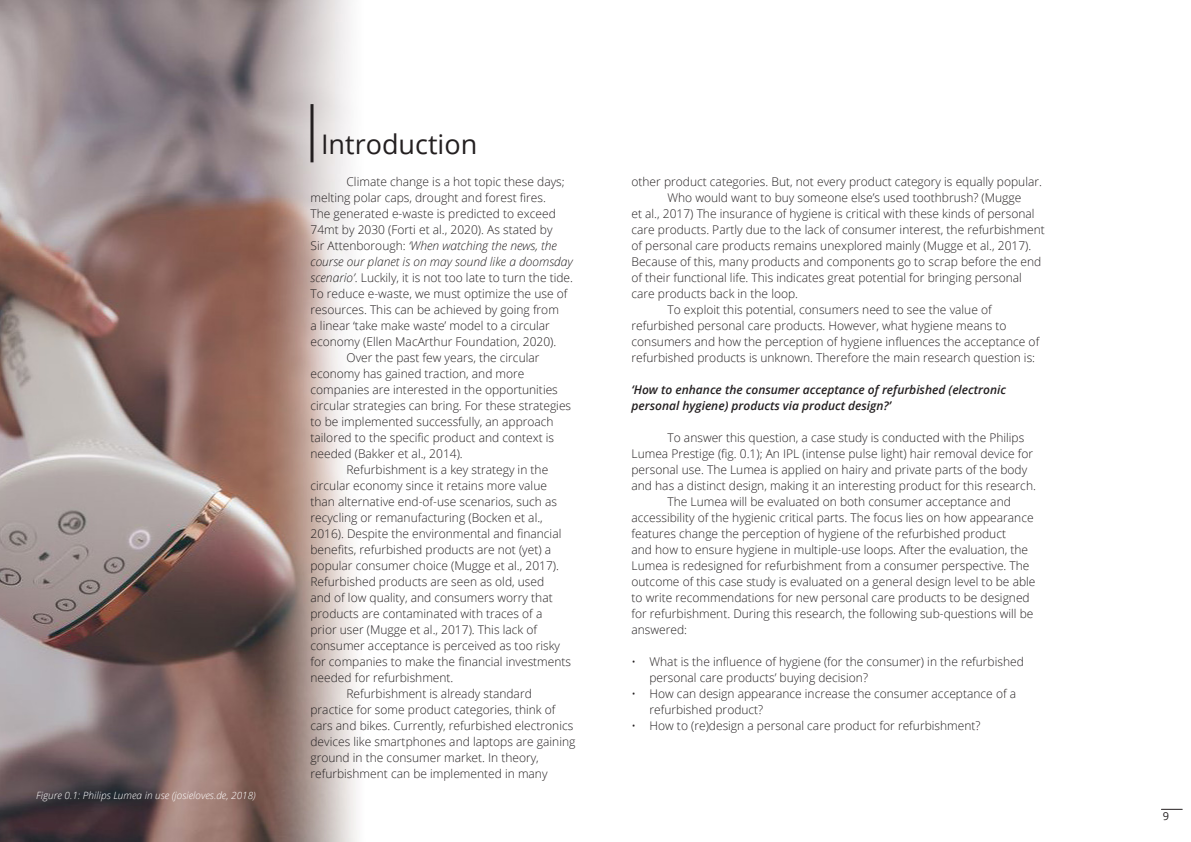
<style>
.page{position:relative;width:1191px;height:842px;background:#fff}
.page>*{position:absolute;margin:0;border:0;box-sizing:border-box;transform-origin:0 0}
.t1{font:27px "Open Sans";color:#231f20}
.t2{font:300 12px/16px "Open Sans";color:#231f20}
.t3{font:italic 600 12px/16px "Open Sans";color:#231f20}
.t4{font:11px "Open Sans";color:#231f20}
.t5{font:italic 300 10px "Open Sans";color:#fff}
.s1{font-style:italic}
</style>
<div class="page">
<svg style="left:1161px;top:809px;width:21px;height:1px"></svg>
<img style="left:0;top:0;width:357px;height:842px">
<hr style="left:310px;top:104px;width:3px;height:58px;background:#231f20">
<p class="t5" style="left:36px;top:789px;width:221px">Figure 0.1: Philips Lumea in use (josieloves.de, 2018)</p>
<p class="t1" style="left:321px;top:126px;width:158px">Introduction</p>
<p class="t2" style="left:310px;top:174px;width:264px;text-indent:36px">Climate change is a hot topic these days; melting polar caps, drought and forest fires.<br>The generated e-waste is predicted to exceed 74mt by 2030 (Forti et al., 2020). As stated by<br>Sir Attenborough: <span class="s1">‘When watching the news, the course our planet is on may sound like a doomsday scenario’</span>. Luckily, it is not too late to turn the tide.<br>To reduce e-waste, we must optimize the use of resources. This can be achieved by going from<br>a linear ‘take make waste’ model to a circular economy (Ellen MacArthur Foundation, 2020).</p>
<p class="t2" style="left:310px;top:350px;width:262px;text-indent:36px">Over the past few years, the circular economy has gained traction, and more companies are interested in the opportunities circular strategies can bring. For these strategies to be implemented successfully, an approach tailored to the specific product and context is needed (Bakker et al., 2014).</p>
<p class="t2" style="left:310px;top:462px;width:262px;text-indent:36px">Refurbishment is a key strategy in the circular economy since it retains more value than alternative end-of-use scenarios, such as recycling or remanufacturing (Bocken et al., 2016). Despite the environmental and financial benefits, refurbished products are not (yet) a popular consumer choice (Mugge et al., 2017).<br>Refurbished products are seen as old, used<br>and of low quality, and consumers worry that products are contaminated with traces of a prior user (Mugge et al., 2017). This lack of consumer acceptance is perceived as too risky for companies to make the financial investments needed for refurbishment.</p>
<p class="t2" style="left:310px;top:686px;width:266px;text-indent:36px">Refurbishment is already standard practice for some product categories, think of cars and bikes. Currently, refurbished electronics devices like smartphones and laptops are gaining ground in the consumer market. In theory, refurbishment can be implemented in many</p>
<p class="t2" style="left:631px;top:174px;width:412px">other product categories. But, not every product category is equally popular.</p>
<p class="t2" style="left:631px;top:190px;width:415px;text-indent:36px">Who would want to buy someone else’s used toothbrush? (Mugge<br>et al., 2017) The insurance of hygiene is critical with these kinds of personal care products. Partly due to the lack of consumer interest, the refurbishment of personal care products remains unexplored mainly (Mugge et al., 2017).<br>Because of this, many products and components go to scrap before the end of their functional life. This indicates great potential for bringing personal care products back in the loop.</p>
<p class="t2" style="left:631px;top:302px;width:409px;text-indent:36px">To exploit this potential, consumers need to see the value of refurbished personal care products. However, what hygiene means to consumers and how the perception of hygiene influences the acceptance of refurbished products is unknown. Therefore the main research question is:</p>
<p class="t3" style="left:631px;top:382px;width:376px">‘How to enhance the consumer acceptance of refurbished (electronic personal hygiene) products via product design?’</p>
<p class="t2" style="left:631px;top:430px;width:406px;text-indent:36px">To answer this question, a case study is conducted with the Philips Lumea Prestige (fig. 0.1); An IPL (intense pulse light) hair removal device for personal use. The Lumea is applied on hairy and private parts of the body and has a distinct design, making it an interesting product for this research.</p>
<p class="t2" style="left:631px;top:494px;width:405px;text-indent:36px">The Lumea will be evaluated on both consumer acceptance and accessibility of the hygienic critical parts. The focus lies on how appearance features change the perception of hygiene of the refurbished product<br>and how to ensure hygiene in multiple-use loops. After the evaluation, the Lumea is redesigned for refurbishment from a consumer perspective. The outcome of this case study is evaluated on a general design level to be able to write recommendations for new personal care products to be designed for refurbishment. During this research, the following sub-questions will be answered:</p>
<p class="t2" style="left:649px;top:654px;width:376px;text-indent:-18px">• What is the influence of hygiene (for the consumer) in the refurbished personal care products’ buying decision?</p>
<p class="t2" style="left:649px;top:686px;width:368px;text-indent:-18px">• How can design appearance increase the consumer acceptance of a refurbished product?</p>
<p class="t2" style="left:631px;top:718px;width:350px">• How to (re)design a personal care product for refurbishment?</p>
<p class="t4" style="left:1162px;top:808px;width:8px">9</p>
</div>
